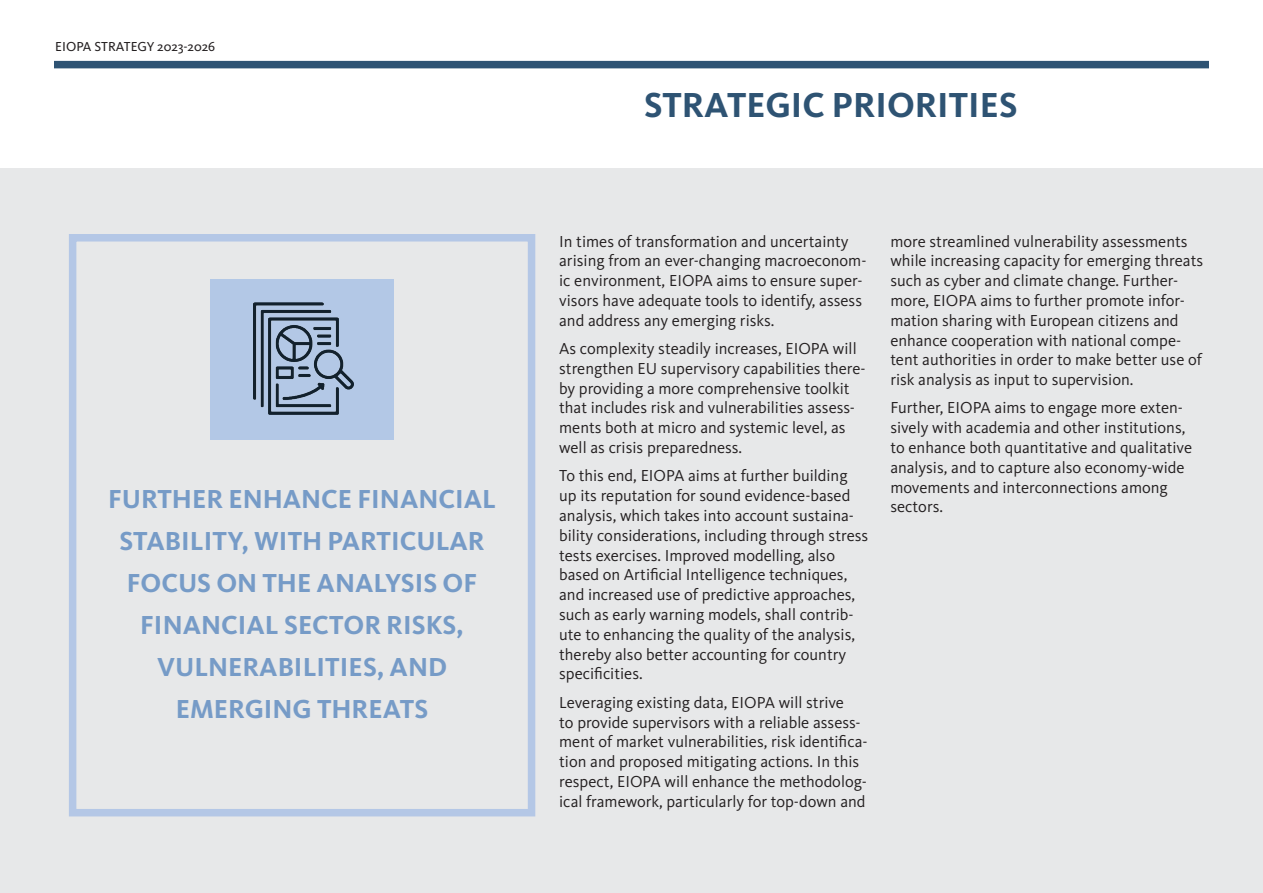
<style>
.page{position:relative;width:1263px;height:893px;background:#fff}
.page>*{position:absolute;margin:0;border:0;box-sizing:border-box;transform-origin:0 0}
.t1{font:700 36px "Kievit Pro";color:#2e5373}
.t2{font:700 27px/42px "Kievit Pro";color:#769bc7;text-align:center}
.t3{font:16.5px/19.8px "Kievit Pro";color:#231f20}
.t4{font:13.5px "Kievit Pro";color:#231f20}
</style>
<div class="page">
<div style="left:54px;top:61px;width:1155px;height:7px;background:#2e5373"></div>
<div style="left:0;top:168px;width:1263px;height:725px;background:#e7e8e9"></div>
<div style="left:69px;top:234px;width:466px;height:582px;border:8px solid #b4c7e6"></div>
<div style="left:210px;top:279px;width:184px;height:160px;background:#b3c8e6"></div>
<img style="left:253px;top:302px;width:100px;height:112px">
<p class="t4" style="left:55px;top:39px;width:161px">EIOPA STRATEGY 2023-2026</p>
<h2 class="t2" style="left:108px;top:478px;width:389px">FURTHER ENHANCE FINANCIAL</h2>
<h2 class="t2" style="left:119px;top:520px;width:367px">STABILITY, WITH PARTICULAR<br>FOCUS ON THE ANALYSIS OF<br>FINANCIAL SECTOR RISKS,<br>VULNERABILITIES, AND<br>EMERGING THREATS</h2>
<h1 class="t1" style="left:644px;top:84px;width:375px">STRATEGIC PRIORITIES</h1>
<p class="t3" style="left:559px;top:231px;width:309px">In times of transformation and uncertainty arising from an ever-changing macroeconom&shy;ic environment, EIOPA aims to ensure super&shy;visors have adequate tools to identify, assess and address any emerging risks.</p>
<p class="t3" style="left:559px;top:339px;width:308px">As complexity steadily increases, EIOPA will strengthen EU supervisory capabilities there&shy;by providing a more comprehensive toolkit that includes risk and vulnerabilities assess&shy;ments both at micro and systemic level, as well as crisis preparedness.</p>
<p class="t3" style="left:559px;top:466px;width:310px">To this end, EIOPA aims at further building up its reputation for sound evidence-based analysis, which takes into account sustaina&shy;bility considerations, including through stress tests exercises. Improved modelling, also based on Artificial Intelligence techniques, and increased use of predictive approaches, such as early warning models, shall contrib&shy;ute to enhancing the quality of the analysis, thereby also better accounting for country specificities.</p>
<p class="t3" style="left:559px;top:692px;width:310px">Leveraging existing data, EIOPA will strive<br>to provide supervisors with a reliable assess&shy;ment of market vulnerabilities, risk identifica&shy;tion and proposed mitigating actions. In this respect, EIOPA will enhance the methodolog&shy;ical framework, particularly for top-down and</p>
<p class="t3" style="left:890px;top:231px;width:314px">more streamlined vulnerability assessments while increasing capacity for emerging threats such as cyber and climate change. Further&shy;more, EIOPA aims to further promote infor&shy;mation sharing with European citizens and enhance cooperation with national compe&shy;tent authorities in order to make better use of risk analysis as input to supervision.</p>
<p class="t3" style="left:890px;top:398px;width:303px">Further, EIOPA aims to engage more exten&shy;sively with academia and other institutions, to enhance both quantitative and qualitative analysis, and to capture also economy-wide movements and interconnections among</p>
<p class="t3" style="left:890px;top:497px;width:54px">sectors.</p>
</div>
